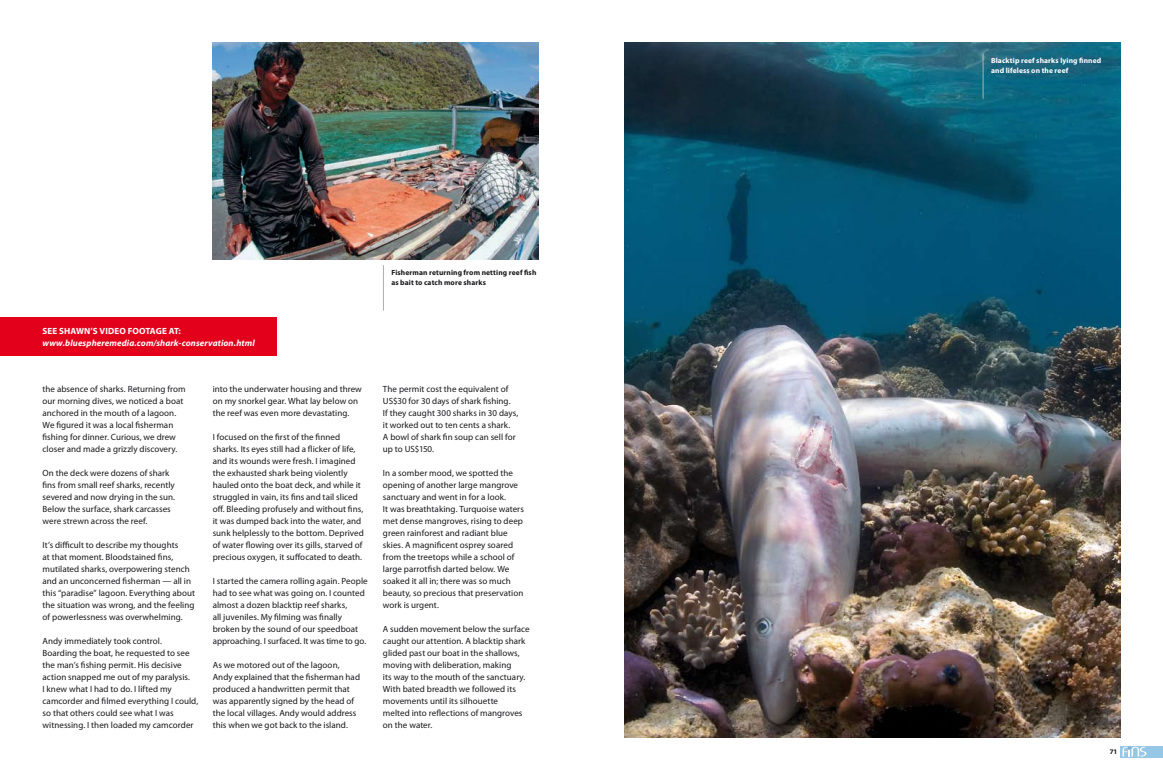
<style>
.page{position:relative;width:1163px;height:780px;background:#fff}
.page>*{position:absolute;margin:0;border:0;box-sizing:border-box;transform-origin:0 0}
.t1{font:9px/12px "Myriad Pro";letter-spacing:.005em;color:#1a171b}
.t2{font:italic 700 9px "Myriad Pro";letter-spacing:.01em;color:#fff}
.t3{font:700 9px "Myriad Pro";letter-spacing:.015em;color:#fff}
.t4{font:700 7.5px/10px "Myriad Pro";letter-spacing:.015em;color:#1a171b}
.t5{font:700 7.5px/10px "Myriad Pro";letter-spacing:.02em;color:#fff}
.t6{font:700 7px "Myriad Pro";color:#1a171b}
</style>
<div class="page">
<div style="left:0;top:317px;width:277px;height:39px;background:#e2001a"></div>
<img style="left:624px;top:43px;width:496px;height:694px">
<img style="left:213px;top:43px;width:326px;height:216px">
<div style="left:1120px;top:745px;width:42px;height:12px;background:#96c7e6"></div>
<svg style="left:1122px;top:746px;width:24px;height:10px"></svg>
<hr style="left:383px;top:265px;width:1px;height:45px;background:#adaeb0">
<hr style="left:982px;top:53px;width:1px;height:46px;background:#adaeb0">
<p class="t4" style="left:391px;top:267px;width:146px">Fisherman returning from netting reef fish as bait to catch more sharks</p>
<p class="t3" style="left:43px;top:324px;width:140px">See Shawn’s video footage at:</p>
<p class="t2" style="left:43px;top:336px;width:214px">www.bluespheremedia.com/shark-conservation.html</p>
<p class="t1" style="left:43px;top:383px;width:145px">the absence of sharks. Returning from our morning dives, we noticed a boat anchored in the mouth of a lagoon.<br>We figured it was a local fisherman fishing for dinner. Curious, we drew closer and made a grizzly discovery.</p>
<p class="t1" style="left:43px;top:467px;width:134px">On the deck were dozens of shark fins from small reef sharks, recently severed and now drying in the sun.<br>Below the surface, shark carcasses were strewn across the reef.</p>
<p class="t1" style="left:43px;top:539px;width:154px">It’s difficult to describe my thoughts<br>at that moment. Bloodstained fins, mutilated sharks, overpowering stench and an unconcerned fisherman — all in this “paradise” lagoon. Everything about the situation was wrong, and the feeling of powerlessness was overwhelming.</p>
<p class="t1" style="left:43px;top:635px;width:157px">Andy immediately took control.<br>Boarding the boat, he requested to see the man’s fishing permit. His decisive action snapped me out of my paralysis.<br>I knew what I had to do. I lifted my camcorder and filmed everything I could, so that others could see what I was witnessing. I then loaded my camcorder</p>
<p class="t1" style="left:213px;top:383px;width:151px">into the underwater housing and threw on my snorkel gear. What lay below on the reef was even more devastating.</p>
<p class="t1" style="left:213px;top:431px;width:153px">I focused on the first of the finned sharks. Its eyes still had a flicker of life, and its wounds were fresh. I imagined the exhausted shark being violently hauled onto the boat deck, and while it struggled in vain, its fins and tail sliced off. Bleeding profusely and without fins, it was dumped back into the water, and sunk helplessly to the bottom. Deprived of water flowing over its gills, starved of precious oxygen, it suffocated to death.</p>
<p class="t1" style="left:213px;top:575px;width:156px">I started the camera rolling again. People had to see what was going on. I counted almost a dozen blacktip reef sharks,<br>all juveniles. My filming was finally broken by the sound of our speedboat approaching. I surfaced. It was time to go.</p>
<p class="t1" style="left:213px;top:659px;width:149px">As we motored out of the lagoon, Andy explained that the fisherman had produced a handwritten permit that was apparently signed by the head of the local villages. Andy would address this when we got back to the island.</p>
<p class="t1" style="left:383px;top:383px;width:137px">The permit cost the equivalent of<br>US$30 for 30 days of shark fishing.<br>If they caught 300 sharks in 30 days, it worked out to ten cents a shark.<br>A bowl of shark fin soup can sell for up to US$150.</p>
<p class="t1" style="left:383px;top:467px;width:142px">In a somber mood, we spotted the opening of another large mangrove sanctuary and went in for a look.<br>It was breathtaking. Turquoise waters met dense mangroves, rising to deep green rainforest and radiant blue skies. A magnificent osprey soared from the treetops while a school of large parrotfish darted below. We soaked it all in; there was so much beauty, so precious that preservation work is urgent.</p>
<p class="t1" style="left:383px;top:623px;width:148px">A sudden movement below the surface caught our attention. A blacktip shark glided past our boat in the shallows, moving with deliberation, making<br>its way to the mouth of the sanctuary.<br>With bated breadth we followed its movements until its silhouette<br>melted into reflections of mangroves on the water.</p>
<p class="t5" style="left:990px;top:55px;width:112px">Blacktip reef sharks lying finned and lifeless on the reef</p>
<p class="t6" style="left:1109px;top:747px;width:9px">71</p>
</div>
